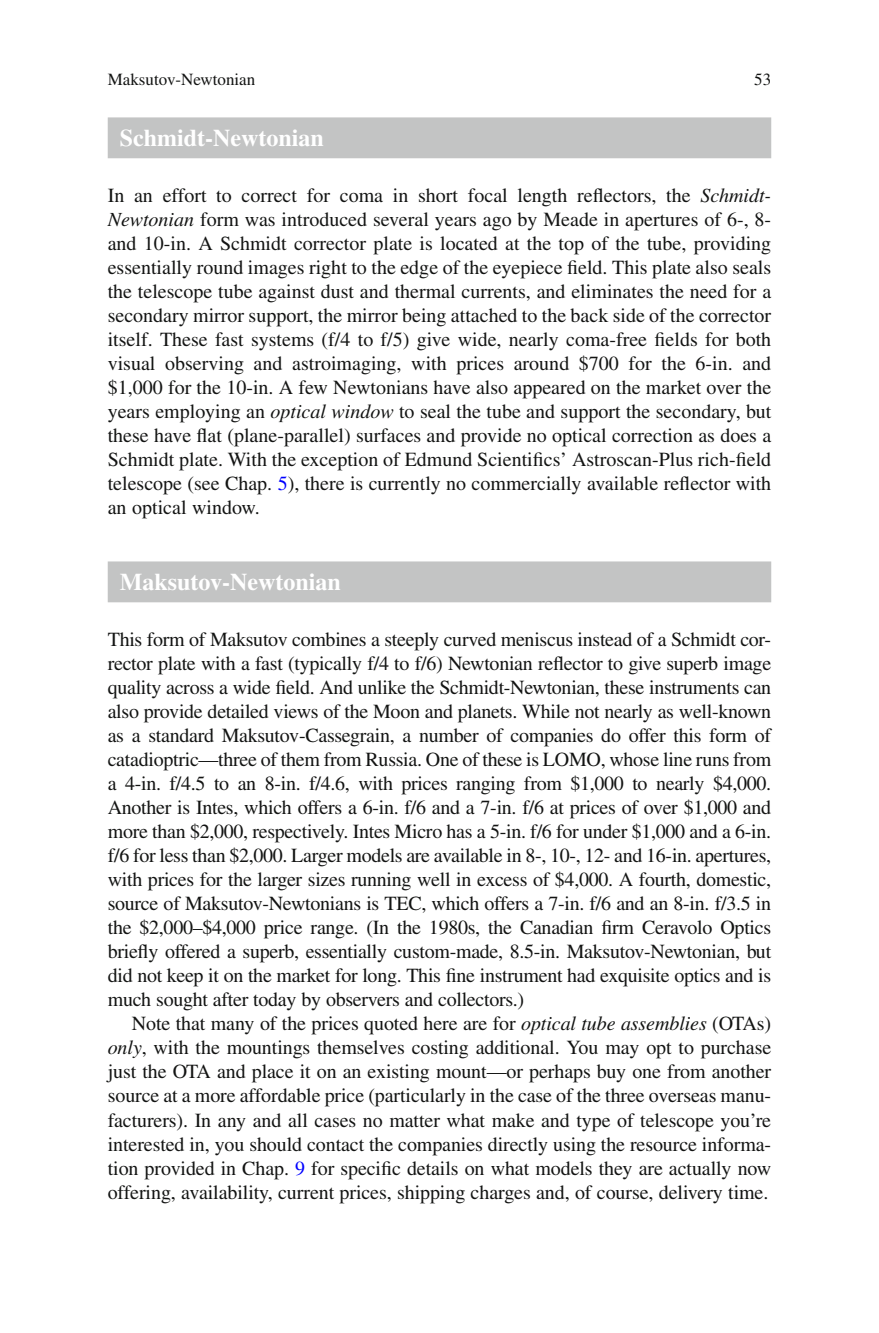
<style>
.page{position:relative;width:879px;height:1333px;background:#fff}
.page>*{position:absolute;margin:0;border:0;box-sizing:border-box;transform-origin:0 0}
.t1{font:700 24px "Times";color:#fff}
.t2{font:20px/24px "Times";letter-spacing:-.005em;color:#131413;text-align:justify}
.t3{font:17px "Times";color:#131413}
.s1{font-style:italic}
.s2{color:#00f}
</style>
<div class="page">
<div style="left:108px;top:117px;width:663px;height:41px;background:#c3c4c4"></div>
<div style="left:108px;top:561px;width:663px;height:41px;background:#c3c4c4"></div>
<p class="t3" style="left:108px;top:73px;width:149px">Maksutov-Newtonian</p>
<p class="t3" style="left:754px;top:73px;width:18px">53</p>
<p class="t1" style="left:120px;top:129px;width:205px">Schmidt-Newtonian</p>
<p class="t2" style="left:108px;top:185px;width:665px">In an effort to correct for coma in short focal length re fl ectors, the <span class="s1">Schmidt-Newtonian</span> form was introduced several years ago by Meade in apertures of 6-, 8- and 10-in. A Schmidt corrector plate is located at the top of the tube, providing essentially round images right to the edge of the eyepiece fi eld. This plate also seals the telescope tube against dust and thermal currents, and eliminates the need for a secondary mirror support, the mirror being attached to the back side of the corrector itself. These fast systems (f/4 to f/5) give wide, nearly coma-free fi elds for both visual observing and astroimaging, with prices around $700 for the 6-in. and $1,000 for the 10-in. A few Newtonians have also appeared on the market over the years employing an <span class="s1">optical window</span> to seal the tube and support the secondary, but these have fl at (plane-parallel) surfaces and provide no optical correction as does a Schmidt plate. With the exception of Edmund Scienti fi cs’ Astroscan-Plus rich- fi eld telescope (see Chap. <span class="s2">5</span>), there is currently no commercially available re fl ector with an optical window.</p>
<p class="t1" style="left:120px;top:573px;width:223px">Maksutov-Newtonian</p>
<p class="t2" style="left:108px;top:629px;width:665px">This form of Maksutov combines a steeply curved meniscus instead of a Schmidt cor&shy;rector plate with a fast (typically f/4 to f/6) Newtonian re fl ector to give superb image quality across a wide fi eld. And unlike the Schmidt-Newtonian, these instruments can also provide detailed views of the Moon and planets. While not nearly as well-known as a standard Maksutov-Cassegrain, a number of companies do offer this form of catadioptric—three of them from Russia. One of these is LOMO, whose line runs from a 4-in. f/4.5 to an 8-in. f/4.6, with prices ranging from $1,000 to nearly $4,000.<br>Another is Intes, which offers a 6-in. f/6 and a 7-in. f/6 at prices of over $1,000 and more than $2,000, respectively. Intes Micro has a 5-in. f/6 for under $1,000 and a 6-in. f/6 for less than $2,000. Larger models are available in 8-, 10-, 12- and 16-in. apertures, with prices for the larger sizes running well in excess of $4,000. A fourth, domestic, source of Maksutov-Newtonians is TEC, which offers a 7-in. f/6 and an 8-in. f/3.5 in the $2,000–$4,000 price range. (In the 1980s, the Canadian fi rm Ceravolo Optics brie fl y offered a superb, essentially custom-made, 8.5-in. Maksutov-Newtonian, but did not keep it on the market for long. This fi ne instrument had exquisite optics and is much sought after today by observers and collectors.)</p>
<p class="t2" style="left:108px;top:1013px;width:665px;text-indent:24px">Note that many of the prices quoted here are for <span class="s1">optical tube assemblies</span> (OTAs) <span class="s1">only</span> , with the mountings themselves costing additional. You may opt to purchase just the OTA and place it on an existing mount—or perhaps buy one from another source at a more affordable price (particularly in the case of the three overseas manu&shy;facturers). In any and all cases no matter what make and type of telescope you’re interested in, you should contact the companies directly using the resource informa&shy;tion provided in Chap. <span class="s2">9</span> for speci fi c details on what models they are actually now offering, availability, current prices, shipping charges and, of course, delivery time.</p>
</div>
